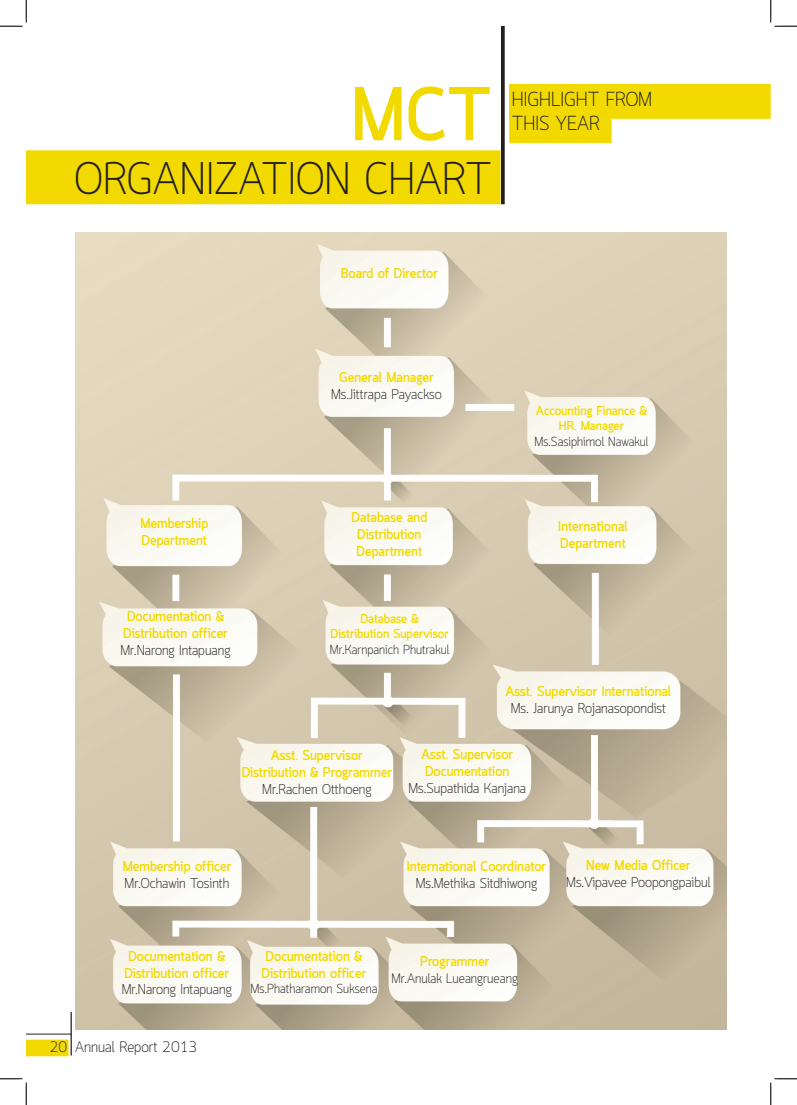
<style>
.page{position:relative;width:797px;height:1105px;background:#fff}
.page>*{position:absolute;margin:0;border:0;box-sizing:border-box;transform-origin:0 0}
.t1{font:700 75px "Quark";color:#f2da00}
.t2{font:300 45px "Quark";color:#231f20}
.t3{font:300 20px "Quark";color:#231f20}
.t4{font:300 15px "Quark";color:#231f20}
.t5{font:700 14px "Quark";color:#f2da00}
.t6{font:300 14px "Quark";color:#231f20}
.t7{font:300 13.5px "Quark";color:#231f20}
.t8{font:300 12.88px "Quark";color:#231f20}
.t9{font:700 12.88px "Quark";color:#f2da00}
</style>
<div class="page">
<hr style="left:26px;top:1034px;width:45px;height:1px;background:#231f20">
<hr style="left:71px;top:1012px;width:1px;height:43px;background:#231f20">
<svg style="left:26px;top:1040px;width:43px;height:16px"></svg>
<div style="left:509px;top:118px;width:102px;height:25px;background:#f2da00"></div>
<div style="left:510px;top:85px;width:260px;height:33px;background:#f2da00"></div>
<div style="left:509px;top:84px;width:261px;height:35px;border:1px solid #f2da00"></div>
<img style="left:75px;top:233px;width:651px;height:797px">
<hr style="left:501px;top:26px;width:3px;height:178px;background:#231f20">
<div style="left:27px;top:151px;width:473px;height:53px;background:#f2da00"></div>
<div style="left:26px;top:150px;width:474px;height:54px;border:1px solid #f2da00"></div>
<svg style="left:0;top:0;width:27px;height:27px"></svg>
<svg style="left:0;top:1078px;width:27px;height:27px"></svg>
<svg style="left:770px;top:0;width:27px;height:27px"></svg>
<svg style="left:770px;top:1078px;width:27px;height:27px"></svg>
<p class="t1" style="left:351px;top:71px;width:142px">MCT</p>
<p class="t2" style="left:75px;top:152px;width:418px">ORGANIZATION CHART</p>
<p class="t3" style="left:512px;top:87px;width:142px">HIGHLIGHT FROM</p>
<p class="t3" style="left:512px;top:111px;width:90px">THIS YEAR</p>
<p class="t5" style="left:341px;top:265px;width:99px">Board of Director</p>
<p class="t5" style="left:140px;top:515px;width:69px">Membership</p>
<p class="t5" style="left:141px;top:532px;width:67px">Department</p>
<p class="t5" style="left:127px;top:608px;width:98px">Documentation &amp;</p>
<p class="t5" style="left:123px;top:625px;width:106px">Distribution officer</p>
<p class="t6" style="left:120px;top:642px;width:112px">Mr.Narong Intapuang</p>
<p class="t5" style="left:339px;top:369px;width:96px">General Manager</p>
<p class="t6" style="left:331px;top:386px;width:112px">Ms.Jittrapa Payackso</p>
<p class="t5" style="left:351px;top:509px;width:77px">Database and</p>
<p class="t5" style="left:357px;top:526px;width:66px">Distribution</p>
<p class="t5" style="left:356px;top:543px;width:67px">Department</p>
<p class="t9" style="left:360px;top:611px;width:60px">Database &amp;</p>
<p class="t9" style="left:330px;top:626px;width:120px">Distribution Supervisor</p>
<p class="t8" style="left:330px;top:642px;width:121px">Mr.Karnpanich Phutrakul</p>
<p class="t9" style="left:535px;top:403px;width:113px">Accounting Finance &amp;</p>
<p class="t9" style="left:559px;top:418px;width:66px">HR. Manager</p>
<p class="t8" style="left:534px;top:434px;width:116px">Ms.Sasiphimol Nawakul</p>
<p class="t5" style="left:558px;top:518px;width:71px">International</p>
<p class="t5" style="left:560px;top:535px;width:67px">Department</p>
<p class="t5" style="left:505px;top:683px;width:167px">Asst. Supervisor International</p>
<p class="t6" style="left:510px;top:699px;width:157px">Ms. Jarunya Rojanasopondist</p>
<p class="t5" style="left:271px;top:747px;width:93px">Asst. Supervisor</p>
<p class="t5" style="left:242px;top:764px;width:152px">Distribution &amp; Programmer</p>
<p class="t6" style="left:262px;top:781px;width:111px">Mr.Rachen Otthoeng</p>
<p class="t5" style="left:421px;top:746px;width:93px">Asst. Supervisor</p>
<p class="t5" style="left:425px;top:763px;width:86px">Documentation</p>
<p class="t6" style="left:408px;top:780px;width:119px">Ms.Supathida Kanjana</p>
<p class="t5" style="left:123px;top:858px;width:110px">Membership officer</p>
<p class="t6" style="left:125px;top:875px;width:106px">Mr.Ochawin Tosinth</p>
<p class="t5" style="left:407px;top:858px;width:141px">International Coordinator</p>
<p class="t6" style="left:415px;top:875px;width:123px">Ms.Methika Sitdhiwong</p>
<p class="t5" style="left:586px;top:857px;width:106px">New Media Officer</p>
<p class="t6" style="left:566px;top:874px;width:146px">Ms.Vipavee Poopongpaibul</p>
<p class="t5" style="left:128px;top:948px;width:98px">Documentation &amp;</p>
<p class="t5" style="left:124px;top:965px;width:106px">Distribution officer</p>
<p class="t6" style="left:122px;top:981px;width:112px">Mr.Narong Intapuang</p>
<p class="t4" style="left:50px;top:1038px;width:149px">20 Annual Report 2013</p>
<p class="t5" style="left:265px;top:948px;width:98px">Documentation &amp;</p>
<p class="t5" style="left:261px;top:965px;width:106px">Distribution officer</p>
<p class="t8" style="left:250px;top:981px;width:128px">Ms.Phatharamon Suksena</p>
<p class="t5" style="left:420px;top:953px;width:71px">Programmer</p>
<p class="t7" style="left:391px;top:970px;width:128px">Mr.Anulak Lueangrueang</p>
</div>
